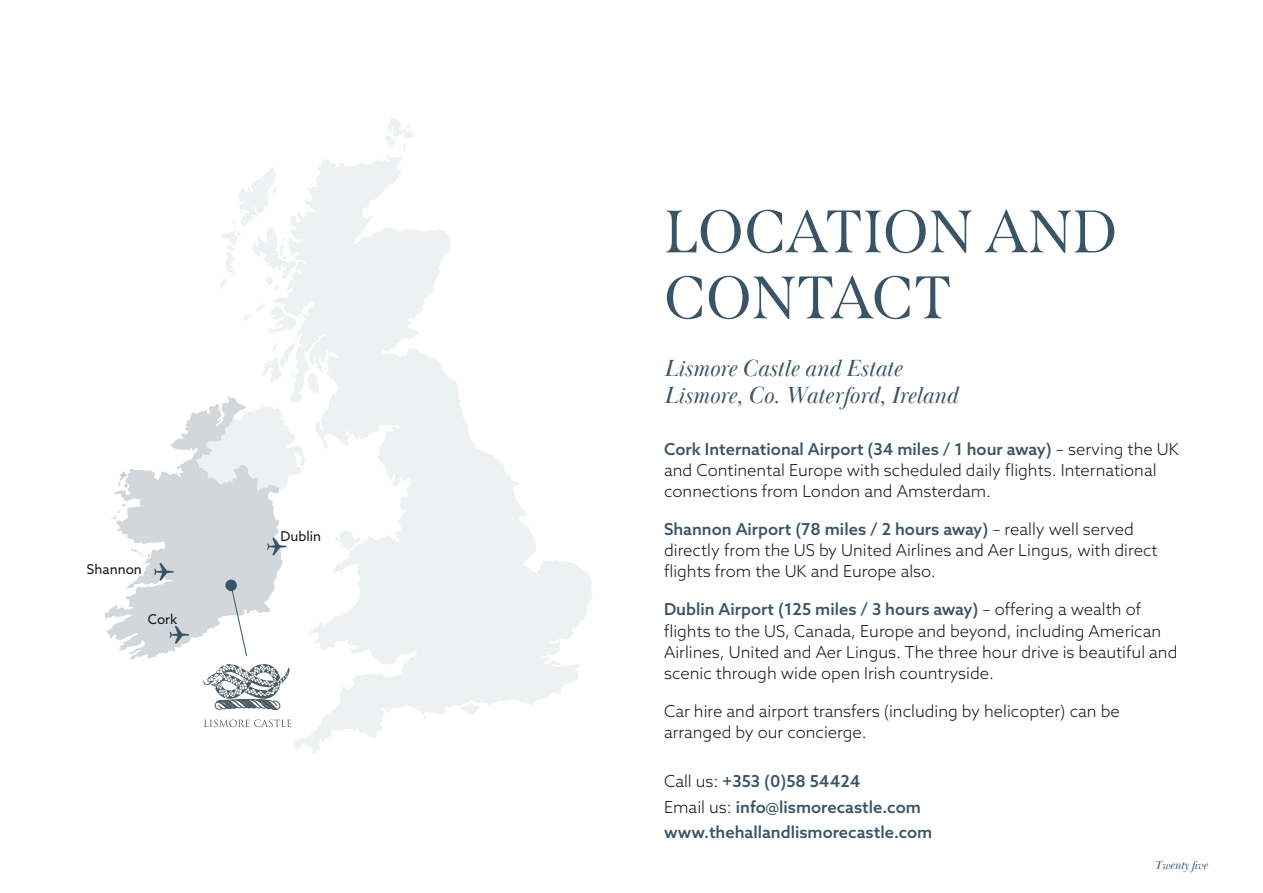
<style>
.page{position:relative;width:1263px;height:893px;background:#fff}
.page>*{position:absolute;margin:0;border:0;box-sizing:border-box;transform-origin:0 0}
.t1{font:60px/66px "Span";color:#395464}
.t2{font:italic 24px "Baskerville Display PT";color:#395464}
.t3{font:300 16.5px/21px "Azo Sans";color:#14171a}
.t4{font:500 16.5px "Azo Sans";color:#395464}
.t5{font:13.5px "Azo Sans";color:#14171a}
.t6{font:italic 12px "Baskerville Display PT";color:#395464}
.s1{font-weight:500;color:#395464}
.s2{font-weight:300;color:#14171a}
</style>
<div class="page">
<svg style="left:105px;top:413px;width:91px;height:247px;fill:#d1d7da"></svg>
<svg style="left:111px;top:504px;width:15px;height:15px"></svg>
<svg style="left:118px;top:471px;width:11px;height:23px"></svg>
<svg style="left:385px;top:118px;width:29px;height:33px"></svg>
<svg style="left:220px;top:168px;width:54px;height:121px"></svg>
<svg style="left:274px;top:156px;width:177px;height:147px;fill:#edf1f1"></svg>
<svg style="left:169px;top:626px;width:20px;height:17px"></svg>
<svg style="left:131px;top:549px;width:43px;height:31px"></svg>
<svg style="left:196px;top:303px;width:396px;height:450px"></svg>
<p class="t5" style="left:87px;top:560px;width:56px">Shannon</p>
<p class="t5" style="left:148px;top:610px;width:31px">Cork</p>
<p class="t5" style="left:281px;top:527px;width:42px">Dublin</p>
<p class="t1" style="left:664px;top:199px;width:454px">LOCATION AND<br>CONTACT</p>
<p class="t2" style="left:664px;top:354px;width:239px">Lismore Castle and Estate</p>
<p class="t2" style="left:664px;top:381px;width:295px">Lismore, Co. Waterford, Ireland</p>
<p class="t3" style="left:664px;top:439px;width:516px"><span class="s1">Cork International Airport (34 miles / 1 hour away)</span> – serving the UK and Continental Europe with scheduled daily flights. International connections from London and Amsterdam.</p>
<p class="t3" style="left:664px;top:519px;width:495px"><span class="s1">Shannon Airport (78 miles / 2 hours away)</span> – really well served directly from the US by United Airlines and Aer Lingus, with direct flights from the UK and Europe also.</p>
<p class="t3" style="left:664px;top:599px;width:515px"><span class="s1">Dublin Airport (125 miles / 3 hours away)</span> – offering a wealth of flights to the US, Canada, Europe and beyond, including American Airlines, United and Aer Lingus. The three hour drive is beautiful and scenic through wide open Irish countryside.</p>
<p class="t3" style="left:664px;top:700px;width:457px">Car hire and airport transfers (including by helicopter) can be arranged by our concierge.</p>
<p class="t4" style="left:664px;top:770px;width:198px"><span class="s2">Call us:</span> +353 (0)58 54424</p>
<p class="t4" style="left:664px;top:796px;width:258px"><span class="s2">Email us:</span> info@lismorecastle.com</p>
<p class="t4" style="left:664px;top:821px;width:270px">www.thehallandlismorecastle.com</p>
<p class="t6" style="left:1155px;top:858px;width:54px">Twenty five</p>
</div>
